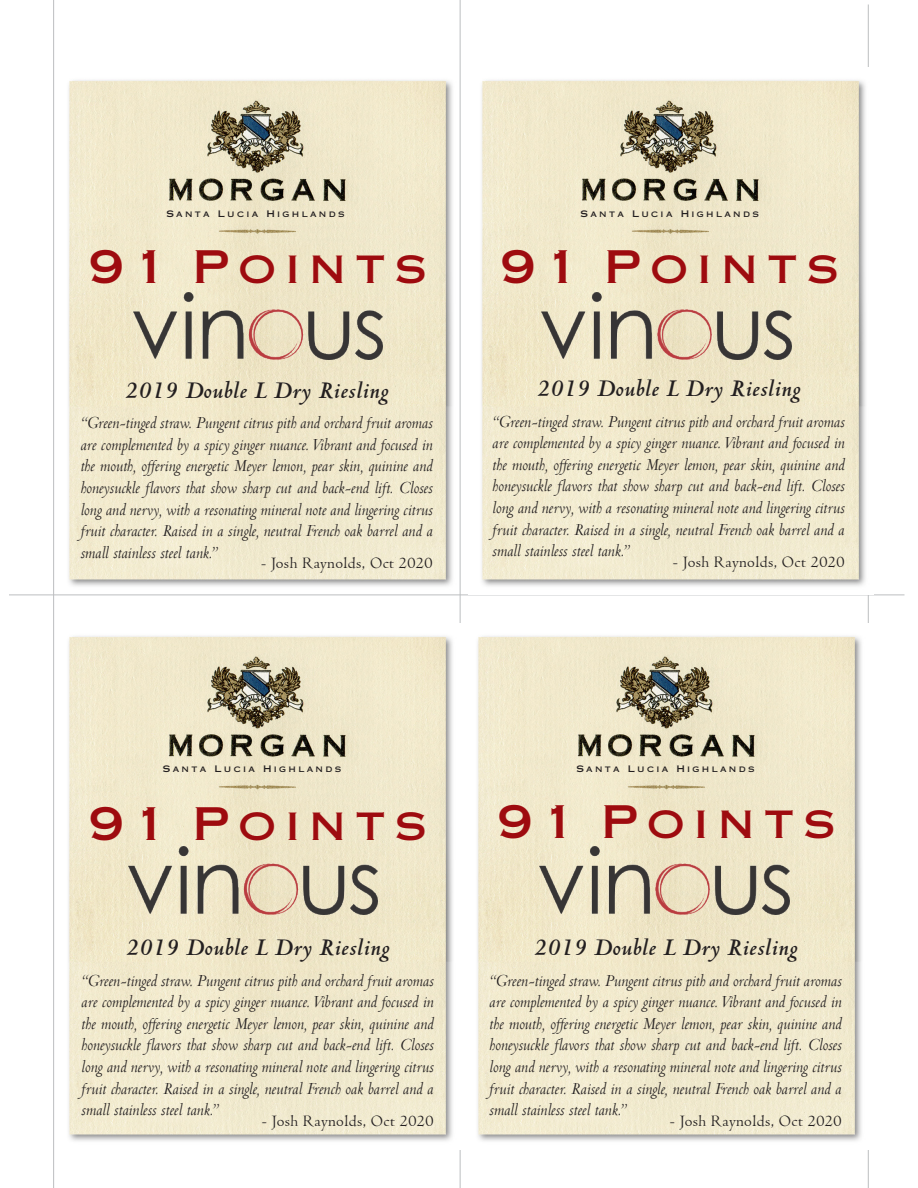
<style>
.page{position:relative;width:918px;height:1188px;background:#fff}
.page>*{position:absolute;margin:0;border:0;box-sizing:border-box;transform-origin:0 0}
.t1{font:45px "Copperplate Gothic Std 31 AB";letter-spacing:.2em;color:#9e0b0f}
.t2{font:italic 700 25.5px "Centaur";letter-spacing:.025em;color:#231f20}
.t3{font:18px/21.6px "Centaur MT Italic";color:#231f20;text-align:justify}
.t4{font:16.5px "Centaur";letter-spacing:.025em;color:#231f20}
.t5{font:9px "Copperplate Gothic Std 31 AB";letter-spacing:.26em;color:#231f20}
</style>
<div class="page">
<img style="left:68px;top:68px;width:392px;height:526px">
<img style="left:133px;top:292px;width:250px;height:68px">
<hr style="left:53px;top:0;width:1px;height:1188px;background:#bcbec0">
<hr style="left:868px;top:4px;width:1px;height:1184px;background:#bcbec0">
<hr style="left:9px;top:595px;width:895px;height:1px;background:#bcbec0">
<hr style="left:460px;top:0;width:1px;height:1188px;background:#bcbec0">
<img style="left:481px;top:68px;width:388px;height:526px">
<img style="left:68px;top:635px;width:385px;height:506px">
<img style="left:477px;top:623px;width:392px;height:527px">
<img style="left:542px;top:292px;width:249px;height:68px">
<img style="left:128px;top:847px;width:250px;height:67px">
<img style="left:540px;top:847px;width:249px;height:67px">
<p class="t5" style="left:166px;top:208px;width:180px">Santa Lucia Highlands</p>
<p class="t5" style="left:581px;top:208px;width:180px">Santa Lucia Highlands</p>
<h1 class="t1" style="left:89px;top:240px;width:340px">91 Points</h1>
<h2 class="t2" style="left:125px;top:374px;width:265px">2019 Double L Dry Riesling</h2>
<p class="t3" style="left:80px;top:412px;width:354px">“Green-tinged straw. Pungent citrus pith and orchard fruit aromas are complemented by a spicy ginger nuance. Vibrant and focused in the mouth, offering energetic Meyer lemon, pear skin, quinine and honeysuckle flavors that show sharp cut and back-end lift. Closes long and nervy, with a resonating mineral note and lingering citrus fruit character. Raised in a single, neutral French oak barrel and a small stainless steel tank.”</p>
<p class="t4" style="left:261px;top:553px;width:173px">- Josh Raynolds, Oct 2020</p>
<h1 class="t1" style="left:501px;top:240px;width:340px">91 Points</h1>
<h2 class="t2" style="left:537px;top:373px;width:265px">2019 Double L Dry Riesling</h2>
<p class="t3" style="left:492px;top:410px;width:354px">“Green-tinged straw. Pungent citrus pith and orchard fruit aromas are complemented by a spicy ginger nuance. Vibrant and focused in the mouth, offering energetic Meyer lemon, pear skin, quinine and honeysuckle flavors that show sharp cut and back-end lift. Closes long and nervy, with a resonating mineral note and lingering citrus fruit character. Raised in a single, neutral French oak barrel and a small stainless steel tank.”</p>
<p class="t4" style="left:673px;top:552px;width:173px">- Josh Raynolds, Oct 2020</p>
<p class="t5" style="left:163px;top:764px;width:180px">Santa Lucia Highlands</p>
<p class="t5" style="left:576px;top:764px;width:180px">Santa Lucia Highlands</p>
<h1 class="t1" style="left:89px;top:797px;width:340px">91 Points</h1>
<h1 class="t1" style="left:497px;top:795px;width:340px">91 Points</h1>
<h2 class="t2" style="left:126px;top:932px;width:265px">2019 Double L Dry Riesling</h2>
<p class="t3" style="left:81px;top:969px;width:354px">“Green-tinged straw. Pungent citrus pith and orchard fruit aromas are complemented by a spicy ginger nuance. Vibrant and focused in the mouth, offering energetic Meyer lemon, pear skin, quinine and honeysuckle flavors that show sharp cut and back-end lift. Closes long and nervy, with a resonating mineral note and lingering citrus fruit character. Raised in a single, neutral French oak barrel and a small stainless steel tank.”</p>
<p class="t4" style="left:262px;top:1111px;width:173px">- Josh Raynolds, Oct 2020</p>
<h2 class="t2" style="left:534px;top:932px;width:265px">2019 Double L Dry Riesling</h2>
<p class="t3" style="left:489px;top:969px;width:354px">“Green-tinged straw. Pungent citrus pith and orchard fruit aromas are complemented by a spicy ginger nuance. Vibrant and focused in the mouth, offering energetic Meyer lemon, pear skin, quinine and honeysuckle flavors that show sharp cut and back-end lift. Closes long and nervy, with a resonating mineral note and lingering citrus fruit character. Raised in a single, neutral French oak barrel and a small stainless steel tank.”</p>
<p class="t4" style="left:670px;top:1111px;width:173px">- Josh Raynolds, Oct 2020</p>
</div>
